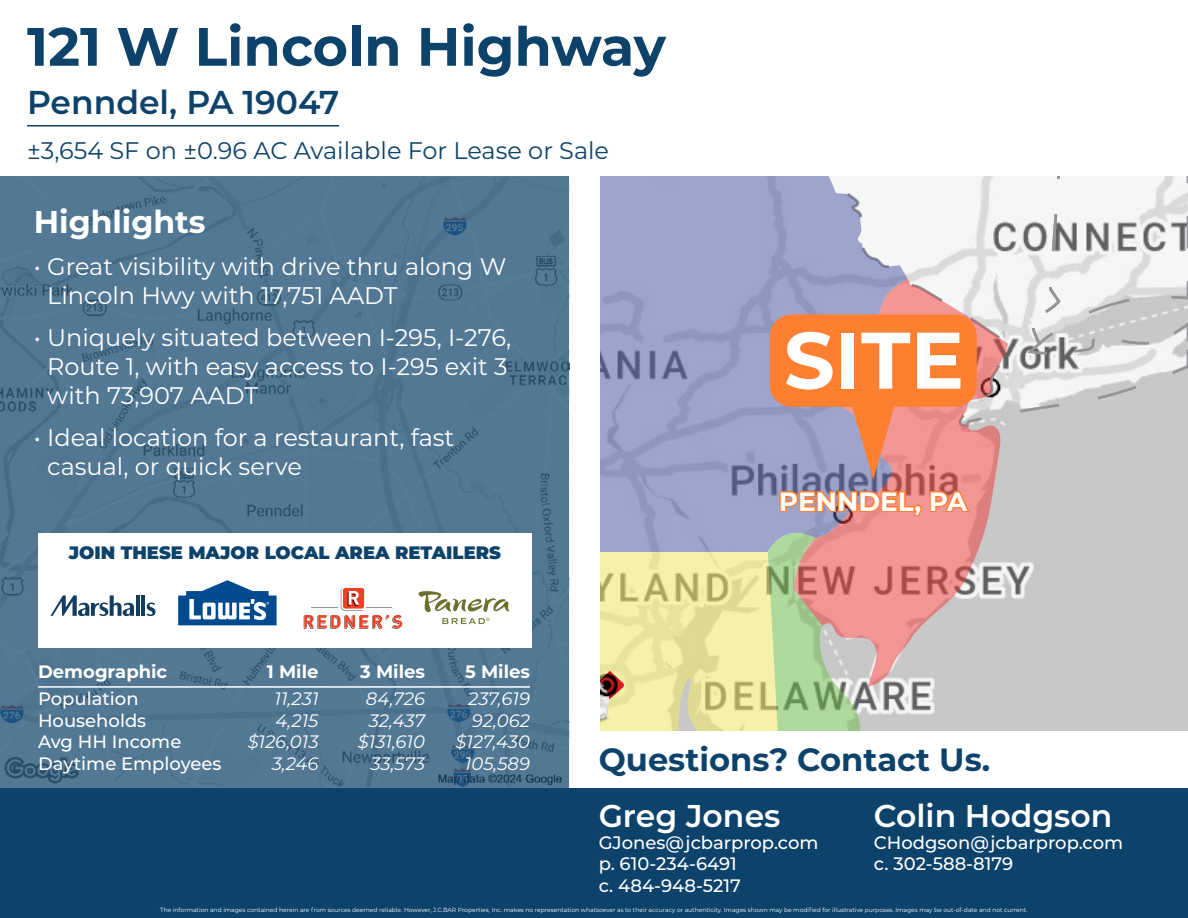
<style>
.page{position:relative;width:1188px;height:918px;background:#fff}
.page>*{position:absolute;margin:0;border:0;box-sizing:border-box;transform-origin:0 0}
.t1{font:700 54px "Montserrat";color:#0d436b}
.t2{font:600 33px "Montserrat";color:#0d436b}
.t3{font:700 32.1px "Montserrat";color:#0d436b}
.t4{font:600 31.5px "Montserrat";color:#fff}
.t5{font:700 31.5px "Montserrat";color:#fff}
.t6{font:700 26.4px "Montserrat";color:#fff}
.t7{font:24px/28.8px "Montserrat";color:#fff}
.t8{font:24px "Montserrat";color:#0d436b}
.t9{font:500 18px/21.6px "Montserrat";color:#fff}
.t10{font:italic 18px "Montserrat";color:#fff}
.t11{font:900 18px "Montserrat";color:#0d436b}
.t12{font:700 18px "Montserrat";color:#fff}
.t13{font:6px "Montserrat";color:#fff}
</style>
<div class="page">
<img style="left:864px;top:176px;width:324px;height:554px">
<svg style="left:908px;top:176px;width:104px;height:228px"></svg>
<svg style="left:1017px;top:377px;width:141px;height:38px"></svg>
<svg style="left:1169px;top:319px;width:19px;height:58px"></svg>
<svg style="left:1053px;top:176px;width:26px;height:6px"></svg>
<svg style="left:1049px;top:193px;width:11px;height:79px"></svg>
<svg style="left:1042px;top:284px;width:20px;height:32px"></svg>
<svg style="left:1025px;top:325px;width:127px;height:31px"></svg>
<svg style="left:1085px;top:295px;width:68px;height:21px"></svg>
<svg style="left:1168px;top:279px;width:20px;height:22px"></svg>
<svg style="left:1187px;top:200px;width:1px;height:49px"></svg>
<svg style="left:1169px;top:176px;width:19px;height:10px"></svg>
<svg style="left:601px;top:552px;width:167px;height:178px;background:#e9e59f"></svg>
<svg style="left:864px;top:279px;width:144px;height:408px;background:#dab0af"></svg>
<svg style="left:601px;top:176px;width:307px;height:376px;background:#a1a3c8"></svg>
<svg style="left:768px;top:533px;width:96px;height:197px;background:#c1ba98"></svg>
<svg style="left:601px;top:657px;width:23px;height:42px"></svg>
<svg style="left:770px;top:315px;width:215px;height:165px;background:#e49b81"></svg>
<svg style="left:778px;top:489px;width:194px;height:29px;background:#de886e"></svg>
<div style="left:0;top:788px;width:1188px;height:130px;background:#0d436b"></div>
<div style="left:1px;top:176px;width:568px;height:612px;background:#527894"></div>
<hr style="left:27px;top:125px;width:312px;height:2px;background:#0d436b">
<hr style="left:38px;top:686px;width:492px;height:2px;background:#fff">
<div style="left:38px;top:533px;width:494px;height:115px;background:#fff"></div>
<hr style="left:136px;top:595px;width:4px;height:21px;background:#123d61">
<hr style="left:141px;top:595px;width:4px;height:21px;background:#123d61">
<svg style="left:146px;top:603px;width:10px;height:13px"></svg>
<svg style="left:50px;top:595px;width:84px;height:21px"></svg>
<svg style="left:178px;top:580px;width:99px;height:45px"></svg>
<svg style="left:304px;top:615px;width:98px;height:14px"></svg>
<svg style="left:312px;top:607px;width:26px;height:1px"></svg>
<svg style="left:366px;top:607px;width:26px;height:1px"></svg>
<div style="left:341px;top:587px;width:24px;height:24px;background:#99a2a2;border-radius:4px"></div>
<svg style="left:341px;top:586px;width:25px;height:24px"></svg>
<div style="left:343px;top:588px;width:21px;height:21px;background:#ed4024;border-radius:2px"></div>
<svg style="left:348px;top:591px;width:11px;height:15px"></svg>
<svg style="left:418px;top:591px;width:92px;height:33px"></svg>
<h1 class="t1" style="left:27px;top:8px;width:640px">121 W Lincoln Highway</h1>
<h2 class="t2" style="left:27px;top:79px;width:314px">Penndel, PA 19047</h2>
<h3 class="t8" style="left:27px;top:134px;width:584px">±3,654 SF on ±0.96 AC Available For Lease or Sale</h3>
<h3 class="t5" style="left:34px;top:199px;width:173px">Highlights</h3>
<h3 class="t7" style="left:47px;top:252px;width:461px;text-indent:-13px">• Great visibility with drive thru along W<br>Lincoln Hwy with 17,751 AADT</h3>
<h3 class="t7" style="left:47px;top:323px;width:466px;text-indent:-13px">• Uniquely situated between I-295, I-276,<br>Route 1, with easy access to I-295 exit 3 with 73,907 AADT</h3>
<h3 class="t7" style="left:47px;top:423px;width:409px;text-indent:-13px">• Ideal location for a restaurant, fast casual, or quick serve</h3>
<h3 class="t11" style="left:69px;top:539px;width:434px">JOIN THESE MAJOR LOCAL AREA RETAILERS</h3>
<h3 class="t12" style="left:38px;top:659px;width:131px">Demographic</h3>
<h3 class="t12" style="left:267px;top:659px;width:53px">1 Mile</h3>
<h3 class="t12" style="left:360px;top:659px;width:66px">3 Miles</h3>
<h3 class="t12" style="left:465px;top:659px;width:66px">5 Miles</h3>
<h3 class="t9" style="left:38px;top:687px;width:102px">Population</h3>
<h3 class="t10" style="left:275px;top:686px;width:45px">11,231</h3>
<h3 class="t10" style="left:366px;top:686px;width:61px">84,726</h3>
<h3 class="t10" style="left:468px;top:686px;width:63px">237,619</h3>
<h3 class="t9" style="left:38px;top:709px;width:110px">Households</h3>
<h3 class="t10" style="left:275px;top:708px;width:45px">4,215</h3>
<h3 class="t10" style="left:369px;top:708px;width:58px">32,437</h3>
<h3 class="t10" style="left:472px;top:708px;width:60px">92,062</h3>
<h3 class="t9" style="left:38px;top:731px;width:145px">Avg HH Income</h3>
<h3 class="t10" style="left:248px;top:730px;width:72px">$126,013</h3>
<h3 class="t10" style="left:358px;top:730px;width:69px">$131,610</h3>
<h3 class="t10" style="left:456px;top:730px;width:76px">$127,430</h3>
<h3 class="t9" style="left:38px;top:752px;width:185px">Daytime Employees</h3>
<h3 class="t10" style="left:272px;top:751px;width:48px">3,246</h3>
<h3 class="t10" style="left:370px;top:751px;width:56px">33,573</h3>
<h3 class="t10" style="left:465px;top:751px;width:67px">105,589</h3>
<h3 class="t6" style="left:779px;top:482px;width:190px">PENNDEL, PA</h3>
<h3 class="t3" style="left:599px;top:737px;width:393px">Questions? Contact Us.</h3>
<h3 class="t4" style="left:599px;top:794px;width:183px">Greg Jones</h3>
<h3 class="t9" style="left:599px;top:831px;width:221px">GJones@jcbarprop.com p. 610-234-6491<br>c. 484-948-5217</h3>
<h3 class="t4" style="left:874px;top:794px;width:240px">Colin Hodgson</h3>
<h3 class="t9" style="left:874px;top:831px;width:251px">CHodgson@jcbarprop.com c. 302-588-8179</h3>
<p class="t13" style="left:160px;top:905px;width:869px">The information and images contained herein are from sources deemed reliable. However, J.C.BAR Properties, Inc. makes no representation whatsoever as to their accuracy or authenticity. Images shown may be modified for illustrative purposes. Images may be out-of-date and not current.</p>
</div>
